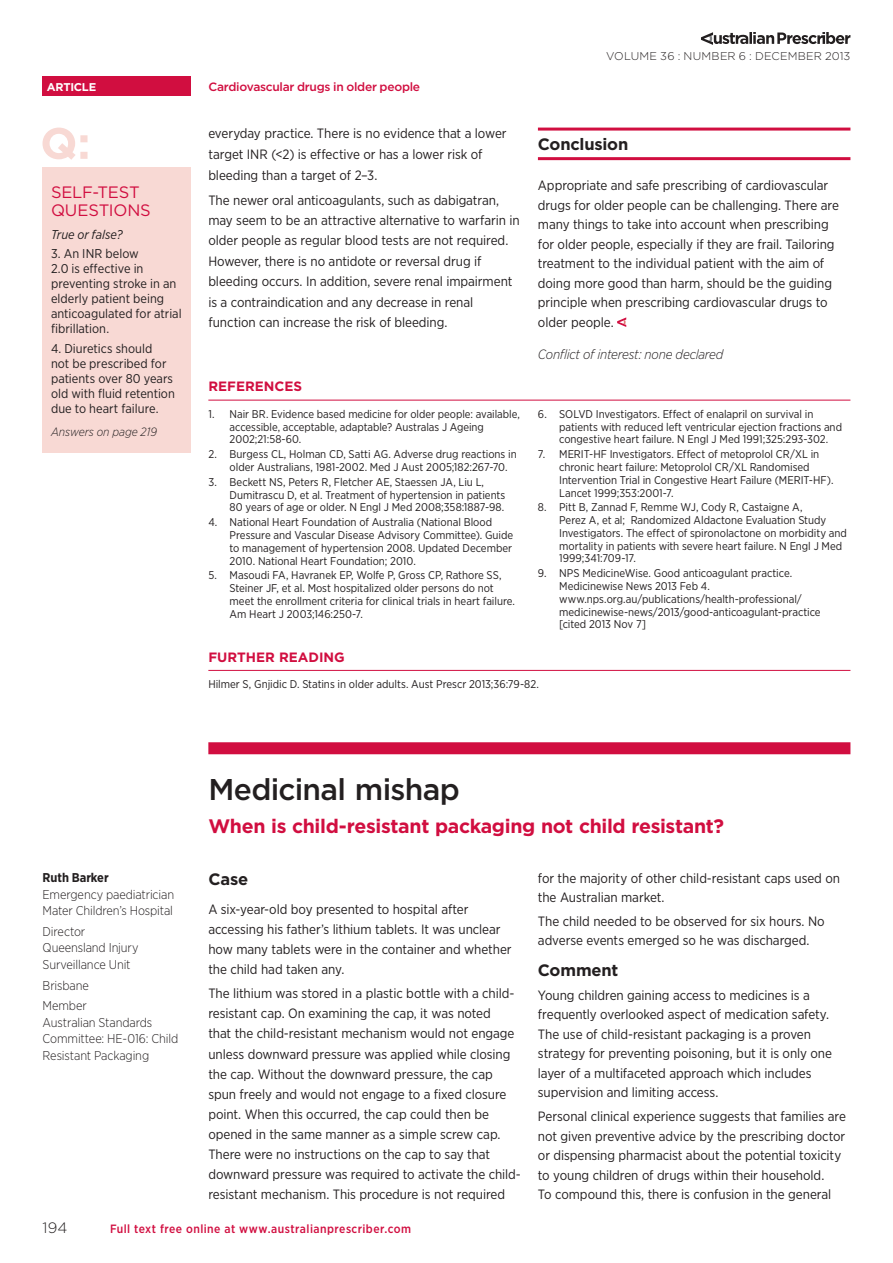
<style>
.page{position:relative;width:893px;height:1263px;background:#fff}
.page>*{position:absolute;margin:0;border:0;box-sizing:border-box;transform-origin:0 0}
.Primary_Heading{font:500 30px "Gotham";letter-spacing:-.02em;color:#231f20}
.Filler_Header{font:700 19.5px "Gotham";letter-spacing:-.02em;color:#d10e40}
.Self_Test_Header{font:16.5px/18px "Gotham";letter-spacing:-.01em;color:#d10e40}
.Subheading_Level_1{font:700 16.5px "Gotham";letter-spacing:-.01em;color:#231f20}
.Conclusion_and_Recom{font:700 16.5px "Gotham";letter-spacing:-.01em;color:#231f20}
.t1{font:300 15px "Gotham";color:#231f20}
.Body_Text{font:13.5px/19.5px "Gotham Narrow";letter-spacing:-.005em;color:#231f20}
.Conflict_of_Interest{font:italic 300 13.5px "Gotham Narrow";letter-spacing:-.015em;color:#231f20}
.References_Text{font:700 13.5px "Gotham";color:#d10e40}
.References_Header{font:700 13.5px "Gotham";color:#d10e40}
.Self_Test_Questions{font:12.75px/15px "Gotham Narrow";color:#231f20}
.Author_Credentials{font:300 12.75px/16.5px "Gotham Narrow";letter-spacing:-.01em;color:#231f20}
.Self_Test_Questions-2{font:italic 12.75px "Gotham Narrow";color:#231f20}
.Author_s_Name{font:700 12.75px "Gotham Narrow";color:#231f20}
.t2{font:500 12px "Gotham Narrow";letter-spacing:.035em;color:#d10e40}
.Series_Turnover_Head{font:500 12px "Gotham";letter-spacing:-.025em;color:#d10e40}
.Direct_to_Answer_Pag{font:italic 300 12px "Gotham Narrow";color:#231f20}
.References_Text-2{font:11.25px/12.8px "Gotham Narrow";letter-spacing:-.005em;color:#231f20}
.t3{font:300 11.25px "Gotham";letter-spacing:.02em;color:#231f20}
.t4{font:700 11.25px "Gotham";letter-spacing:-.02em;color:#fff}
</style>
<div class="page">
<div style="left:43px;top:77px;width:148px;height:19px;background:#d10e40"></div>
<svg style="left:701px;top:32px;width:149px;height:13px"></svg>
<hr style="left:538px;top:128px;width:312px;height:3px;background:#d10e40">
<hr style="left:538px;top:157px;width:312px;height:3px;background:#d10e40">
<svg style="left:617px;top:317px;width:9px;height:10px"></svg>
<hr style="left:208px;top:400px;width:642px;height:1px;background:#d10e40">
<hr style="left:208px;top:670px;width:642px;height:1px;background:#d10e40">
<div style="left:43px;top:167px;width:148px;height:286px;background:#f8d9d4"></div>
<svg style="left:43px;top:128px;width:45px;height:32px"></svg>
<div style="left:208px;top:742px;width:642px;height:12px;background:#d10e40"></div>
<p class="t4" style="left:47px;top:79px;width:51px">ARTICLE</p>
<p class="Self_Test_Header" style="left:51px;top:182px;width:101px">SELF-TEST<br>QUESTIONS</p>
<p class="Self_Test_Questions-2" style="left:51px;top:227px;width:73px">True or false?</p>
<p class="Self_Test_Questions" style="left:51px;top:246px;width:132px">3. An INR below<br>2.0 is effective in preventing stroke in an elderly patient being anticoagulated for atrial fibrillation.</p>
<p class="Self_Test_Questions" style="left:51px;top:340px;width:125px">4. Diuretics should<br>not be prescribed for patients over 80 years old with fluid retention due to heart failure.</p>
<p class="Direct_to_Answer_Pag" style="left:51px;top:424px;width:107px">Answers on page 219</p>
<p class="Series_Turnover_Head" style="left:208px;top:79px;width:213px">Cardiovascular drugs in older people</p>
<p class="Body_Text" style="left:208px;top:123px;width:300px;line-height:20.9px">everyday practice. There is no evidence that a lower target INR (&lt;2) is effective or has a lower risk of bleeding than a target of 2–3.</p>
<p class="Body_Text" style="left:208px;top:189px;width:313px;line-height:20.4px">The newer oral anticoagulants, such as dabigatran, may seem to be an attractive alternative to warfarin in older people as regular blood tests are not required.<br>However, there is no antidote or reversal drug if bleeding occurs. In addition, severe renal impairment is a contraindication and any decrease in renal function can increase the risk of bleeding.</p>
<p class="References_Header" style="left:208px;top:378px;width:95px">REFERENCES</p>
<p class="References_Text-2" style="left:230px;top:407px;width:292px;text-indent:-21px">1. Nair BR. Evidence based medicine for older people: available, accessible, acceptable, adaptable? Australas J Ageing<br>2002;21:58-60.</p>
<p class="References_Text-2" style="left:230px;top:448px;width:289px;text-indent:-21px">2. Burgess CL, Holman CD, Satti AG. Adverse drug reactions in older Australians, 1981-2002. Med J Aust 2005;182:267-70.</p>
<p class="References_Text-2" style="left:230px;top:475px;width:277px;text-indent:-21px">3. Beckett NS, Peters R, Fletcher AE, Staessen JA, Liu L,<br>Dumitrascu D, et al. Treatment of hypertension in patients<br>80 years of age or older. N Engl J Med 2008;358:1887-98.</p>
<p class="References_Text-2" style="left:230px;top:516px;width:285px;text-indent:-21px">4. National Heart Foundation of Australia (National Blood Pressure and Vascular Disease Advisory Committee). Guide to management of hypertension 2008. Updated December 2010. National Heart Foundation; 2010.</p>
<p class="References_Text-2" style="left:230px;top:569px;width:287px;text-indent:-21px">5. Masoudi FA, Havranek EP, Wolfe P, Gross CP, Rathore SS, Steiner JF, et al. Most hospitalized older persons do not meet the enrollment criteria for clinical trials in heart failure.<br>Am Heart J 2003;146:250-7.</p>
<p class="References_Text" style="left:208px;top:648px;width:138px">FURTHER READING</p>
<p class="t3" style="left:606px;top:48px;width:246px">VOLUME 36 : NUMBER 6 : DECEMBER 2013</p>
<p class="Conclusion_and_Recom" style="left:538px;top:133px;width:92px">Conclusion</p>
<p class="Body_Text" style="left:538px;top:176px;width:303px">Appropriate and safe prescribing of cardiovascular drugs for older people can be challenging. There are many things to take into account when prescribing for older people, especially if they are frail. Tailoring treatment to the individual patient with the aim of doing more good than harm, should be the guiding principle when prescribing cardiovascular drugs to older people.</p>
<p class="Conflict_of_Interest" style="left:538px;top:346px;width:187px">Conflict of interest: none declared</p>
<p class="References_Text-2" style="left:559px;top:407px;width:284px;text-indent:-21px">6. SOLVD Investigators. Effect of enalapril on survival in patients with reduced left ventricular ejection fractions and congestive heart failure. N Engl J Med 1991;325:293-302.</p>
<p class="References_Text-2" style="left:559px;top:448px;width:276px;text-indent:-21px">7. MERIT-HF Investigators. Effect of metoprolol CR/XL in chronic heart failure: Metoprolol CR/XL Randomised Intervention Trial in Congestive Heart Failure (MERIT-HF).<br>Lancet 1999;353:2001-7.</p>
<p class="References_Text-2" style="left:559px;top:501px;width:289px;text-indent:-21px">8. Pitt B, Zannad F, Remme WJ, Cody R, Castaigne A,<br>Perez A, et al; Randomized Aldactone Evaluation Study Investigators. The effect of spironolactone on morbidity and mortality in patients with severe heart failure. N Engl J Med 1999;341:709-17.</p>
<p class="References_Text-2" style="left:559px;top:567px;width:263px;text-indent:-21px">9. NPS MedicineWise. Good anticoagulant practice.<br>Medicinewise News 2013 Feb 4. www.nps.org.au/publications/health-professional/ medicinewise-news/2013/good-anticoagulant-practice [cited 2013 Nov 7]</p>
<p class="References_Text-2" style="left:208px;top:678px;width:332px">Hilmer S, Gnjidic D. Statins in older adults. Aust Prescr 2013;36:79-82.</p>
<p class="Author_s_Name" style="left:43px;top:869px;width:68px">Ruth Barker</p>
<p class="Author_Credentials" style="left:43px;top:885px;width:133px">Emergency paediatrician<br>Mater Children’s Hospital</p>
<p class="Author_Credentials" style="left:43px;top:923px;width:98px">Director<br>Queensland Injury<br>Surveillance Unit</p>
<p class="Author_Credentials" style="left:43px;top:976px;width:48px">Brisbane</p>
<p class="Author_Credentials" style="left:43px;top:997px;width:137px">Member<br>Australian Standards<br>Committee: HE-016: Child<br>Resistant Packaging</p>
<p class="Primary_Heading" style="left:208px;top:770px;width:253px">Medicinal mishap</p>
<p class="Filler_Header" style="left:208px;top:813px;width:517px">When is child-resistant packaging not child resistant?</p>
<p class="Subheading_Level_1" style="left:208px;top:868px;width:41px">Case</p>
<p class="Body_Text" style="left:208px;top:898px;width:305px;line-height:20.1px">A six-year-old boy presented to hospital after accessing his father’s lithium tablets. It was unclear how many tablets were in the container and whether the child had taken any.</p>
<p class="Body_Text" style="left:208px;top:983px;width:314px;line-height:20.1px">The lithium was stored in a plastic bottle with a child&shy;resistant cap. On examining the cap, it was noted<br>that the child-resistant mechanism would not engage unless downward pressure was applied while closing the cap. Without the downward pressure, the cap spun freely and would not engage to a fixed closure point. When this occurred, the cap could then be opened in the same manner as a simple screw cap.<br>There were no instructions on the cap to say that downward pressure was required to activate the child&shy;resistant mechanism. This procedure is not required</p>
<p class="Body_Text" style="left:538px;top:868px;width:304px">for the majority of other child-resistant caps used on the Australian market.</p>
<p class="Body_Text" style="left:538px;top:911px;width:288px">The child needed to be observed for six hours. No adverse events emerged so he was discharged.</p>
<p class="Subheading_Level_1" style="left:538px;top:959px;width:82px">Comment</p>
<p class="Body_Text" style="left:538px;top:985px;width:296px">Young children gaining access to medicines is a frequently overlooked aspect of medication safety.<br>The use of child-resistant packaging is a proven strategy for preventing poisoning, but it is only one layer of a multifaceted approach which includes supervision and limiting access.</p>
<p class="Body_Text" style="left:538px;top:1106px;width:310px">Personal clinical experience suggests that families are not given preventive advice by the prescribing doctor or dispensing pharmacist about the potential toxicity to young children of drugs within their household.<br>To compound this, there is confusion in the general</p>
<p class="t1" style="left:43px;top:1218px;width:26px">194</p>
<p class="t2" style="left:110px;top:1221px;width:302px">Full text free online at www.australianprescriber.com</p>
</div>
